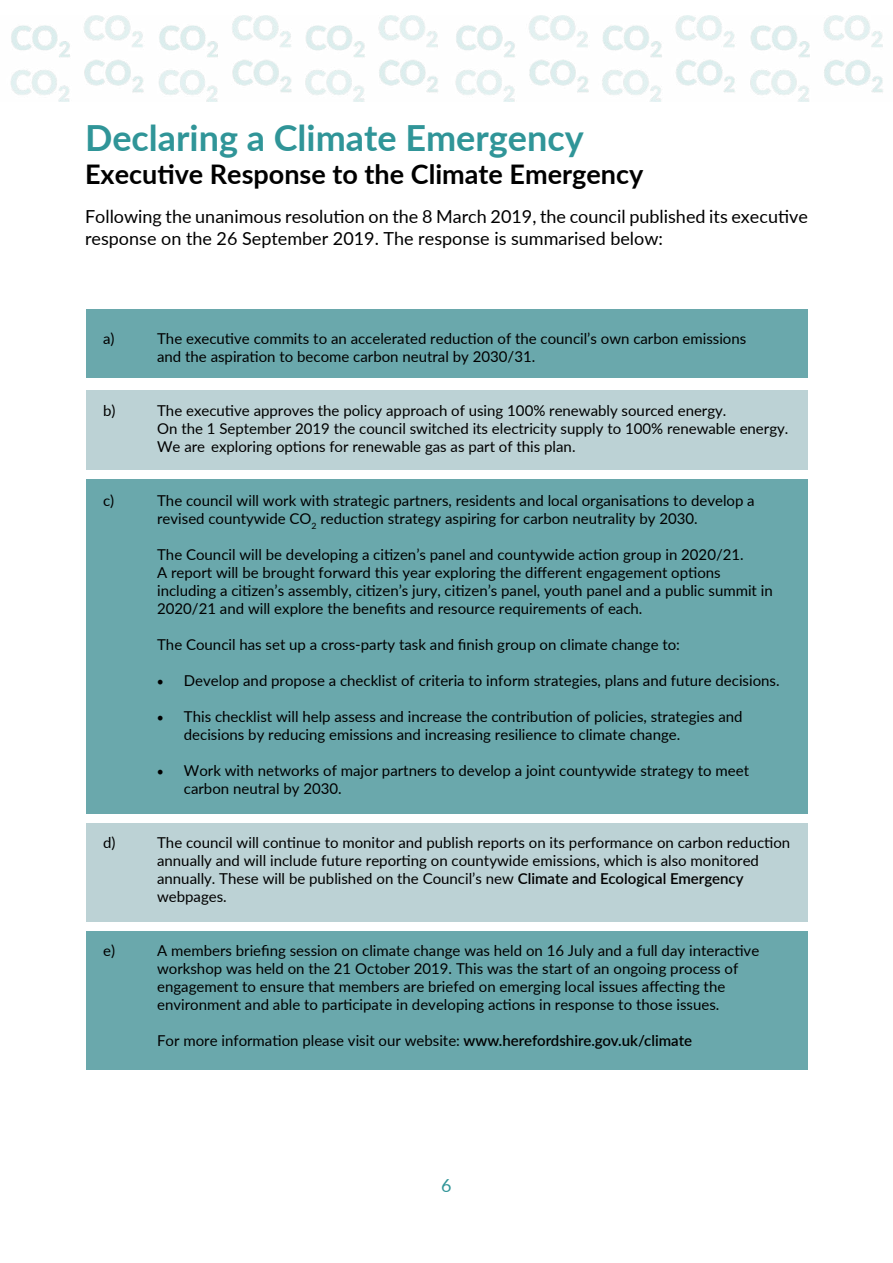
<style>
.page{position:relative;width:893px;height:1263px;background:#fff}
.page>*{position:absolute;margin:0;border:0;box-sizing:border-box;transform-origin:0 0}
.t1{font:700 36px "Lato";color:#309598}
.t2{font:700 27px "Lato";color:#000}
.t3{font:18px/21.6px "Lato";color:#000}
.t4{font:18px "Lato";color:#309598}
.t5{font:15px/18px "Lato";color:#000}
.s1{font-family:"Minion Pro";font-size:18px}
.s2{font-weight:600}
</style>
<div class="page">
<div style="left:86px;top:824px;width:721px;height:98px;background:#bcd2d5"></div>
<div style="left:86px;top:390px;width:721px;height:79px;background:#bcd2d5"></div>
<div style="left:86px;top:931px;width:721px;height:139px;background:#6aa8ac"></div>
<div style="left:86px;top:479px;width:721px;height:335px;background:#6aa8ac"></div>
<div style="left:86px;top:309px;width:721px;height:69px;background:#6aa8ac"></div>
<img style="left:11px;top:16px;width:872px;height:85px">
<p class="t1" style="left:85px;top:112px;width:500px">Declaring a Climate Emergency</p>
<p class="t2" style="left:85px;top:154px;width:560px">Executive Response to the Climate Emergency</p>
<p class="t3" style="left:85px;top:205px;width:724px">Following the unanimous resolution on the 8 March 2019, the council published its executive response on the 26 September 2019. The response is summarised below:</p>
<p class="t5" style="left:103px;top:329px;width:13px">a)</p>
<p class="t5" style="left:157px;top:329px;width:591px">The executive commits to an accelerated reduction of the council’s own carbon emissions and the aspiration to become carbon neutral by 2030/31.</p>
<p class="t5" style="left:103px;top:401px;width:14px">b)</p>
<p class="t5" style="left:157px;top:401px;width:571px">The executive approves the policy approach of using 100% renewably sourced energy.</p>
<p class="t5" style="left:157px;top:419px;width:633px">On the 1 September 2019 the council switched its electricity supply to 100% renewable energy.<br>We are exploring options for renewable gas as part of this plan.</p>
<p class="t5" style="left:103px;top:491px;width:13px">c)</p>
<p class="t5" style="left:157px;top:491px;width:599px">The council will work with strategic partners, residents and local organisations to develop a revised countywide CO<sub>2</sub> reduction strategy aspiring for carbon neutrality by 2030.</p>
<p class="t5" style="left:157px;top:545px;width:588px">The Council will be developing a citizen’s panel and countywide action group in 2020/21.</p>
<p class="t5" style="left:157px;top:563px;width:617px">A report will be brought forward this year exploring the different engagement options including a citizen’s assembly, citizen’s jury, citizen’s panel, youth panel and a public summit in<br>2020/21 and will explore the benefits and resource requirements of each.</p>
<p class="t5" style="left:157px;top:635px;width:524px">The Council has set up a cross-party task and finish group on climate change to:</p>
<p class="t5" style="left:157px;top:671px;width:624px"><span class="s1">•</span> Develop and propose a checklist of criteria to inform strategies, plans and future decisions.</p>
<p class="t5" style="left:184px;top:707px;width:560px;text-indent:-27px"><span class="s1">•</span> This checklist will help assess and increase the contribution of policies, strategies and decisions by reducing emissions and increasing resilience to climate change.</p>
<p class="t5" style="left:184px;top:761px;width:567px;text-indent:-27px"><span class="s1">•</span> Work with networks of major partners to develop a joint countywide strategy to meet carbon neutral by 2030.</p>
<p class="t5" style="left:103px;top:833px;width:14px">d)</p>
<p class="t5" style="left:157px;top:833px;width:635px">The council will continue to monitor and publish reports on its performance on carbon reduction annually and will include future reporting on countywide emissions, which is also monitored annually. These will be published on the Council’s new <span class="s2">Climate and Ecological Emergency </span>webpages.</p>
<p class="t5" style="left:103px;top:941px;width:13px">e)</p>
<p class="t5" style="left:157px;top:941px;width:604px">A members briefing session on climate change was held on 16 July and a full day interactive workshop was held on the 21 October 2019. This was the start of an ongoing process of engagement to ensure that members are briefed on emerging local issues affecting the environment and able to participate in developing actions in response to those issues.</p>
<p class="t5" style="left:157px;top:1031px;width:536px">For more information please visit our website: <span class="s2">www.herefordshire.gov.uk/climate</span></p>
<p class="t4" style="left:441px;top:1173px;width:12px">6</p>
</div>
